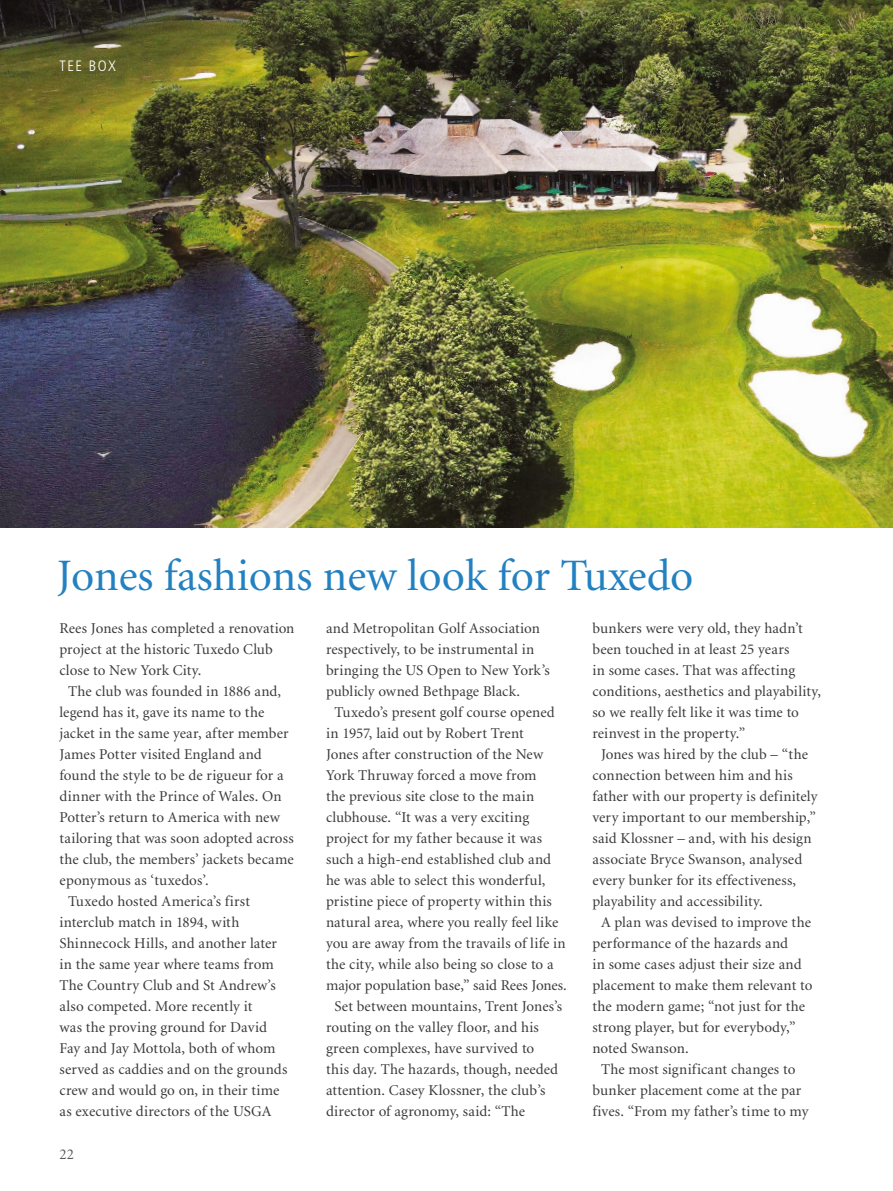
<style>
.page{position:relative;width:893px;height:1191px;background:#fff}
.page>*{position:absolute;margin:0;border:0;box-sizing:border-box;transform-origin:0 0}
.t1{font:45px "Minion";color:#2381c1}
.t2{font:15px "Minion";letter-spacing:.005em;color:#3a3a39}
.t3{font:300 condensed 15px "Frutiger";letter-spacing:.1em;color:#fff}
.t4{font:15px "Minion";color:#565655}
</style>
<div class="page">
<img style="left:0;top:0;width:893px;height:528px">
<p class="t3" style="left:60px;top:57px;width:58px">TEE BOX</p>
<h1 class="t1" style="left:57px;top:553px;width:638px">Jones fashions new look for Tuxedo</h1>
<p class="t2" style="left:60px;top:620px;width:236px">Rees Jones has completed a renovation</p>
<p class="t2" style="left:60px;top:641px;width:215px">project at the historic Tuxedo Club</p>
<p class="t2" style="left:60px;top:662px;width:143px">close to New York City.</p>
<p class="t2" style="left:68px;top:683px;width:215px">The club was founded in 1886 and,</p>
<p class="t2" style="left:60px;top:704px;width:206px">legend has it, gave its name to the</p>
<p class="t2" style="left:60px;top:725px;width:231px">jacket in the same year, after member</p>
<p class="t2" style="left:60px;top:746px;width:204px">James Potter visited England and</p>
<p class="t2" style="left:60px;top:767px;width:226px">found the style to be de rigueur for a</p>
<p class="t2" style="left:60px;top:788px;width:224px">dinner with the Prince of Wales. On</p>
<p class="t2" style="left:60px;top:809px;width:222px">Potter’s return to America with new</p>
<p class="t2" style="left:60px;top:830px;width:236px">tailoring that was soon adopted across</p>
<p class="t2" style="left:60px;top:851px;width:236px">the club, the members’ jackets became</p>
<p class="t2" style="left:60px;top:872px;width:151px">eponymous as ‘tuxedos’.</p>
<p class="t2" style="left:68px;top:893px;width:183px">Tuxedo hosted America’s first</p>
<p class="t2" style="left:60px;top:914px;width:181px">interclub match in 1894, with</p>
<p class="t2" style="left:60px;top:935px;width:219px">Shinnecock Hills, and another later</p>
<p class="t2" style="left:60px;top:956px;width:216px">in the same year where teams from</p>
<p class="t2" style="left:60px;top:977px;width:218px">The Country Club and St Andrew’s</p>
<p class="t2" style="left:60px;top:998px;width:194px">also competed. More recently it</p>
<p class="t2" style="left:60px;top:1019px;width:209px">was the proving ground for David</p>
<p class="t2" style="left:60px;top:1040px;width:217px">Fay and Jay Mottola, both of whom</p>
<p class="t2" style="left:60px;top:1061px;width:229px">served as caddies and on the grounds</p>
<p class="t2" style="left:60px;top:1082px;width:221px">crew and would go on, in their time</p>
<p class="t2" style="left:60px;top:1103px;width:213px">as executive directors of the USGA</p>
<p class="t4" style="left:60px;top:1146px;width:16px">22</p>
<p class="t2" style="left:326px;top:620px;width:215px">and Metropolitan Golf Association</p>
<p class="t2" style="left:326px;top:641px;width:210px">respectively, to be instrumental in</p>
<p class="t2" style="left:326px;top:662px;width:225px">bringing the US Open to New York’s</p>
<p class="t2" style="left:326px;top:683px;width:196px">publicly owned Bethpage Black.</p>
<p class="t2" style="left:334px;top:704px;width:222px">Tuxedo’s present golf course opened</p>
<p class="t2" style="left:326px;top:725px;width:199px">in 1957, laid out by Robert Trent</p>
<p class="t2" style="left:326px;top:746px;width:219px">Jones after construction of the New</p>
<p class="t2" style="left:326px;top:767px;width:212px">York Thruway forced a move from</p>
<p class="t2" style="left:326px;top:788px;width:210px">the previous site close to the main</p>
<p class="t2" style="left:326px;top:809px;width:205px">clubhouse. “It was a very exciting</p>
<p class="t2" style="left:326px;top:830px;width:218px">project for my father because it was</p>
<p class="t2" style="left:326px;top:851px;width:227px">such a high-end established club and</p>
<p class="t2" style="left:326px;top:872px;width:221px">he was able to select this wonderful,</p>
<p class="t2" style="left:326px;top:893px;width:227px">pristine piece of property within this</p>
<p class="t2" style="left:326px;top:914px;width:234px">natural area, where you really feel like</p>
<p class="t2" style="left:326px;top:935px;width:241px">you are away from the travails of life in</p>
<p class="t2" style="left:326px;top:956px;width:229px">the city, while also being so close to a</p>
<p class="t2" style="left:326px;top:977px;width:242px">major population base,” said Rees Jones.</p>
<p class="t2" style="left:334px;top:998px;width:229px">Set between mountains, Trent Jones’s</p>
<p class="t2" style="left:326px;top:1019px;width:214px">routing on the valley floor, and his</p>
<p class="t2" style="left:326px;top:1040px;width:210px">green complexes, have survived to</p>
<p class="t2" style="left:326px;top:1061px;width:234px">this day. The hazards, though, needed</p>
<p class="t2" style="left:326px;top:1082px;width:221px">attention. Casey Klossner, the club’s</p>
<p class="t2" style="left:326px;top:1103px;width:201px">director of agronomy, said: “The</p>
<p class="t2" style="left:592px;top:620px;width:212px">bunkers were very old, they hadn’t</p>
<p class="t2" style="left:592px;top:641px;width:198px">been touched in at least 25 years</p>
<p class="t2" style="left:592px;top:662px;width:204px">in some cases. That was affecting</p>
<p class="t2" style="left:592px;top:683px;width:230px">conditions, aesthetics and playability,</p>
<p class="t2" style="left:592px;top:704px;width:208px">so we really felt like it was time to</p>
<p class="t2" style="left:592px;top:725px;width:154px">reinvest in the property.”</p>
<p class="t2" style="left:601px;top:746px;width:208px">Jones was hired by the club – “the</p>
<p class="t2" style="left:592px;top:767px;width:202px">connection between him and his</p>
<p class="t2" style="left:592px;top:788px;width:226px">father with our property is definitely</p>
<p class="t2" style="left:592px;top:809px;width:225px">very important to our membership,”</p>
<p class="t2" style="left:592px;top:830px;width:221px">said Klossner – and, with his design</p>
<p class="t2" style="left:592px;top:851px;width:211px">associate Bryce Swanson, analysed</p>
<p class="t2" style="left:592px;top:872px;width:205px">every bunker for its effectiveness,</p>
<p class="t2" style="left:592px;top:893px;width:172px">playability and accessibility.</p>
<p class="t2" style="left:601px;top:914px;width:211px">A plan was devised to improve the</p>
<p class="t2" style="left:592px;top:935px;width:197px">performance of the hazards and</p>
<p class="t2" style="left:592px;top:956px;width:211px">in some cases adjust their size and</p>
<p class="t2" style="left:592px;top:977px;width:221px">placement to make them relevant to</p>
<p class="t2" style="left:592px;top:998px;width:214px">the modern game; “not just for the</p>
<p class="t2" style="left:592px;top:1019px;width:205px">strong player, but for everybody,”</p>
<p class="t2" style="left:592px;top:1040px;width:98px">noted Swanson.</p>
<p class="t2" style="left:601px;top:1061px;width:196px">The most significant changes to</p>
<p class="t2" style="left:592px;top:1082px;width:210px">bunker placement come at the par</p>
<p class="t2" style="left:592px;top:1103px;width:218px">fives. “From my father’s time to my</p>
</div>
